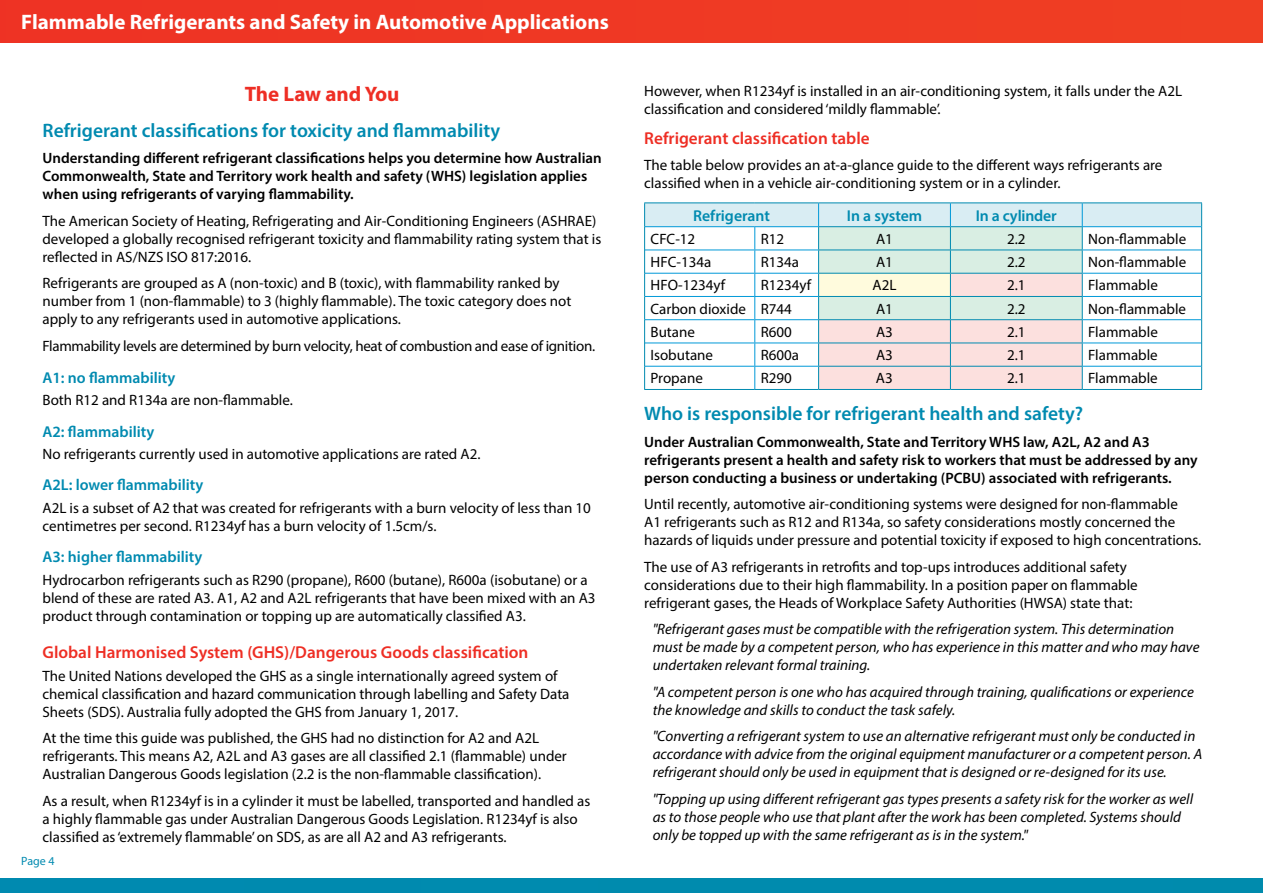
<style>
.page{position:relative;width:1263px;height:893px;background:#fff}
.page>*{position:absolute;margin:0;border:0;box-sizing:border-box;transform-origin:0 0}
.t1{font:700 21px "Myriad Pro";color:#fff}
.t2{font:700 21px "Myriad Pro";color:#ee2e24}
.t3{font:600 19.5px "Myriad Pro";color:#008ab0}
.t4{font:600 17.25px "Myriad Pro";color:#ee2e24}
.t5{font:600 15.75px "Myriad Pro";color:#008ab0}
.t6{font:15px/18px "Myriad Pro";color:#000}
.t7{font:italic 15px/18px "Myriad Pro";color:#000}
.t8{font:600 15px/18px "Myriad Pro";color:#000}
.t9{font:15px "Myriad Pro";letter-spacing:-.02em;color:#000}
.t10{font:12px "Myriad Pro";color:#008ab0}
</style>
<div class="page">
<div style="left:0;top:0;width:1263px;height:43px;background:#ef3824"></div>
<div style="left:0;top:879px;width:1263px;height:14px;background:#008bae"></div>
<hr style="left:819px;top:389px;width:131px;height:1px;background:#008ab0">
<hr style="left:950px;top:389px;width:132px;height:1px;background:#008ab0">
<svg style="left:644px;top:203px;width:558px;height:186px"></svg>
<hr style="left:644px;top:389px;width:111px;height:1px;background:#008ab0">
<hr style="left:755px;top:389px;width:64px;height:1px;background:#008ab0">
<hr style="left:1082px;top:389px;width:120px;height:1px;background:#008ab0">
<h1 class="t1" style="left:21px;top:8px;width:589px">Flammable Refrigerants and Safety in Automotive Applications</h1>
<h1 class="t2" style="left:245px;top:80px;width:156px">The Law and You</h1>
<h2 class="t3" style="left:43px;top:118px;width:459px">Refrigerant classifications for toxicity and flammability</h2>
<p class="t8" style="left:43px;top:149px;width:561px">Understanding different refrigerant classifications helps you determine how Australian<br>Commonwealth, State and Territory work health and safety (WHS) legislation applies when using refrigerants of varying flammability.</p>
<p class="t6" style="left:43px;top:212px;width:560px">The American Society of Heating, Refrigerating and Air-Conditioning Engineers (ASHRAE) developed a globally recognised refrigerant toxicity and flammability rating system that is reflected in AS/NZS ISO 817:2016.</p>
<p class="t6" style="left:43px;top:274px;width:530px">Refrigerants are grouped as A (non-toxic) and B (toxic), with flammability ranked by number from 1 (non-flammable) to 3 (highly flammable). The toxic category does not apply to any refrigerants used in automotive applications.</p>
<p class="t9" style="left:43px;top:337px;width:554px">Flammability levels are determined by burn velocity, heat of combustion and ease of ignition.</p>
<p class="t5" style="left:43px;top:367px;width:134px">A1: no flammability</p>
<p class="t6" style="left:43px;top:391px;width:252px">Both R12 and R134a are non-flammable.</p>
<p class="t5" style="left:43px;top:421px;width:113px">A2: flammability</p>
<p class="t6" style="left:43px;top:445px;width:439px">No refrigerants currently used in automotive applications are rated A2.</p>
<p class="t5" style="left:43px;top:475px;width:162px">A2L: lower flammability</p>
<p class="t6" style="left:43px;top:498px;width:550px">A2L is a subset of A2 that was created for refrigerants with a burn velocity of less than 10 centimetres per second. R1234yf has a burn velocity of 1.5cm/s.</p>
<p class="t5" style="left:43px;top:547px;width:161px">A3: higher flammability</p>
<p class="t6" style="left:43px;top:570px;width:555px">Hydrocarbon refrigerants such as R290 (propane), R600 (butane), R600a (isobutane) or a blend of these are rated A3. A1, A2 and A2L refrigerants that have been mixed with an A3 product through contamination or topping up are automatically classified A3.</p>
<p class="t4" style="left:43px;top:642px;width:487px">Global Harmonised System (GHS)/Dangerous Goods classification</p>
<p class="t6" style="left:43px;top:666px;width:528px">The United Nations developed the GHS as a single internationally agreed system of chemical classification and hazard communication through labelling and Safety Data<br>Sheets (SDS). Australia fully adopted the GHS from January 1, 2017.</p>
<p class="t6" style="left:43px;top:729px;width:526px">At the time this guide was published, the GHS had no distinction for A2 and A2L refrigerants. This means A2, A2L and A3 gases are all classified 2.1 (flammable) under<br>Australian Dangerous Goods legislation (2.2 is the non-flammable classification).</p>
<p class="t6" style="left:43px;top:791px;width:549px">As a result, when R1234yf is in a cylinder it must be labelled, transported and handled as a highly flammable gas under Australian Dangerous Goods Legislation. R1234yf is also classified as ‘extremely flammable’ on SDS, as are all A2 and A3 refrigerants.</p>
<p class="t10" style="left:21px;top:853px;width:35px">Page 4</p>
<p class="t6" style="left:644px;top:82px;width:539px">However, when R1234yf is installed in an air-conditioning system, it falls under the A2L classification and considered ‘mildly flammable’.</p>
<p class="t4" style="left:644px;top:127px;width:227px">Refrigerant classification table</p>
<p class="t6" style="left:644px;top:156px;width:520px">The table below provides an at-a-glance guide to the different ways refrigerants are classified when in a vehicle air-conditioning system or in a cylinder.</p>
<p class="t5" style="left:693px;top:205px;width:78px">Refrigerant</p>
<p class="t5" style="left:847px;top:205px;width:77px">In a system</p>
<p class="t5" style="left:976px;top:205px;width:83px">In a cylinder</p>
<p class="t6" style="left:651px;top:230px;width:46px">CFC-12</p>
<p class="t6" style="left:761px;top:230px;width:25px">R12</p>
<p class="t6" style="left:876px;top:230px;width:18px">A1</p>
<p class="t6" style="left:1007px;top:230px;width:20px">2.2</p>
<p class="t6" style="left:1088px;top:230px;width:99px">Non-flammable</p>
<p class="t6" style="left:651px;top:253px;width:62px">HFC-134a</p>
<p class="t6" style="left:761px;top:253px;width:40px">R134a</p>
<p class="t6" style="left:876px;top:253px;width:18px">A1</p>
<p class="t6" style="left:1007px;top:253px;width:20px">2.2</p>
<p class="t6" style="left:1088px;top:253px;width:99px">Non-flammable</p>
<p class="t6" style="left:651px;top:276px;width:76px">HFO-1234yf</p>
<p class="t6" style="left:761px;top:276px;width:52px">R1234yf</p>
<p class="t6" style="left:872px;top:276px;width:25px">A2L</p>
<p class="t6" style="left:1007px;top:276px;width:20px">2.1</p>
<p class="t6" style="left:1088px;top:276px;width:71px">Flammable</p>
<p class="t6" style="left:651px;top:299px;width:143px">Carbon dioxide R744</p>
<p class="t6" style="left:876px;top:299px;width:18px">A1</p>
<p class="t6" style="left:1007px;top:299px;width:20px">2.2</p>
<p class="t6" style="left:1088px;top:299px;width:99px">Non-flammable</p>
<p class="t6" style="left:650px;top:323px;width:46px">Butane</p>
<p class="t6" style="left:761px;top:323px;width:33px">R600</p>
<p class="t6" style="left:876px;top:323px;width:18px">A3</p>
<p class="t6" style="left:1007px;top:323px;width:20px">2.1</p>
<p class="t6" style="left:1088px;top:323px;width:71px">Flammable</p>
<p class="t6" style="left:650px;top:346px;width:64px">Isobutane</p>
<p class="t6" style="left:761px;top:346px;width:40px">R600a</p>
<p class="t6" style="left:876px;top:346px;width:18px">A3</p>
<p class="t6" style="left:1007px;top:346px;width:20px">2.1</p>
<p class="t6" style="left:1088px;top:346px;width:71px">Flammable</p>
<p class="t6" style="left:650px;top:369px;width:54px">Propane</p>
<p class="t6" style="left:761px;top:369px;width:33px">R290</p>
<p class="t6" style="left:876px;top:369px;width:18px">A3</p>
<p class="t6" style="left:1007px;top:369px;width:20px">2.1</p>
<p class="t6" style="left:1088px;top:369px;width:71px">Flammable</p>
<h2 class="t3" style="left:644px;top:401px;width:440px">Who is responsible for refrigerant health and safety?</h2>
<p class="t8" style="left:644px;top:432px;width:555px">Under Australian Commonwealth, State and Territory WHS law, A2L, A2 and A3 refrigerants present a health and safety risk to workers that must be addressed by any person conducting a business or undertaking (PCBU) associated with refrigerants.</p>
<p class="t6" style="left:644px;top:495px;width:559px">Until recently, automotive air-conditioning systems were designed for non-flammable<br>A1 refrigerants such as R12 and R134a, so safety considerations mostly concerned the hazards of liquids under pressure and potential toxicity if exposed to high concentrations.</p>
<p class="t6" style="left:644px;top:557px;width:495px">The use of A3 refrigerants in retrofits and top-ups introduces additional safety considerations due to their high flammability. In a position paper on flammable refrigerant gases, the Heads of Workplace Safety Authorities (HWSA) state that:</p>
<p class="t7" style="left:653px;top:620px;width:548px">"Refrigerant gases must be compatible with the refrigeration system. This determination must be made by a competent person, who has experience in this matter and who may have undertaken relevant formal training.</p>
<p class="t7" style="left:653px;top:682px;width:543px">"A competent person is one who has acquired through training, qualifications or experience the knowledge and skills to conduct the task safely.</p>
<p class="t7" style="left:653px;top:727px;width:551px">"Converting a refrigerant system to use an alternative refrigerant must only be conducted in accordance with advice from the original equipment manufacturer or a competent person. A refrigerant should only be used in equipment that is designed or re-designed for its use.</p>
<p class="t7" style="left:653px;top:789px;width:542px">"Topping up using different refrigerant gas types presents a safety risk for the worker as well as to those people who use that plant after the work has been completed. Systems should only be topped up with the same refrigerant as is in the system."</p>
</div>
